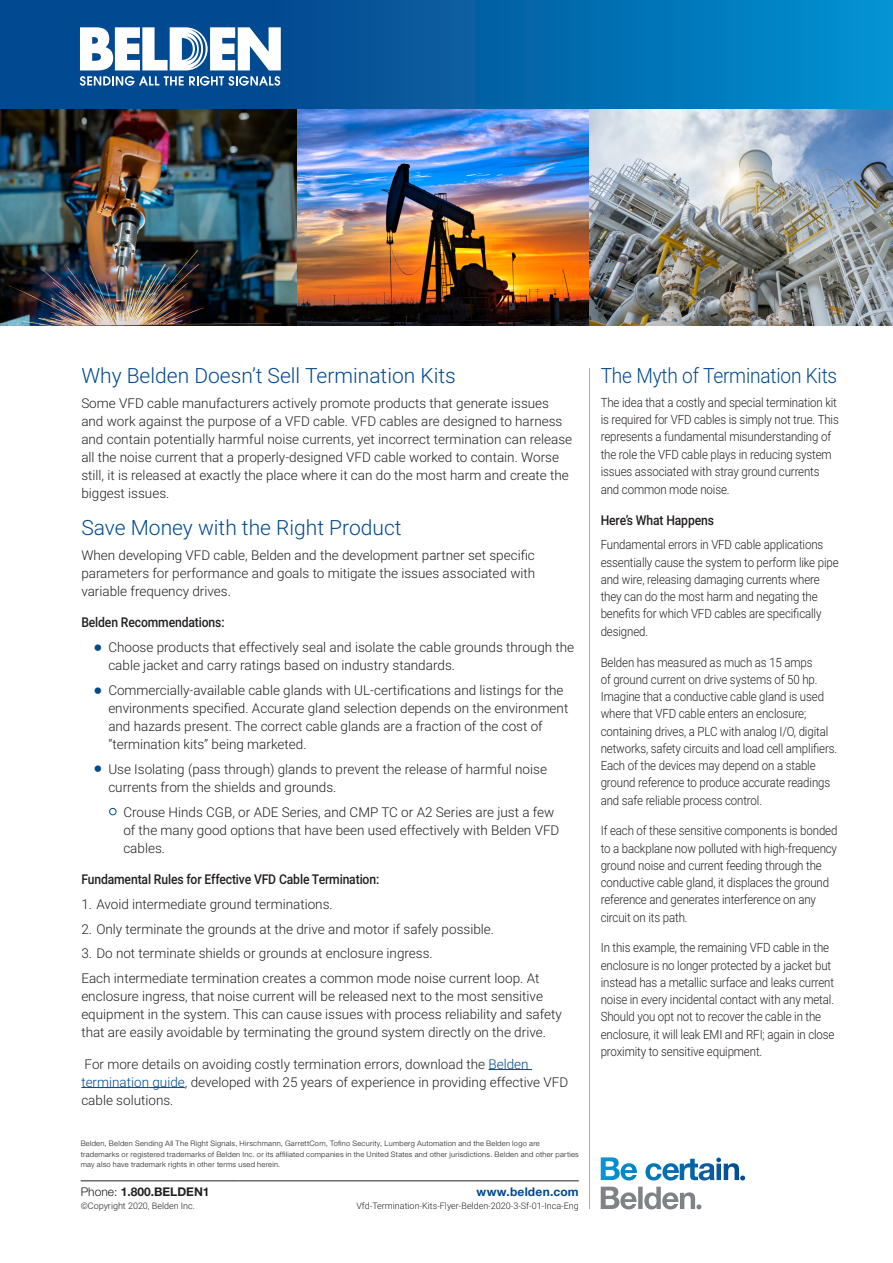
<style>
.page{position:relative;width:893px;height:1263px;background:#fff}
.page>*{position:absolute;margin:0;border:0;box-sizing:border-box;transform-origin:0 0}
.subheadline{font:300 21px "Roboto";color:#014990}
.subheadline-2{font:300 21px "Roboto";color:#014990;scale:.91 1}
.body_copy{font:300 13.5px/18px "Roboto";color:#231f20}
.Bullets{font:300 13.5px/18px "Roboto";color:#231f20}
.Bullets_Sub{font:300 13.5px/18px "Roboto";color:#231f20}
.body_copy-2{font:500 13.5px "Roboto";letter-spacing:-.01em;color:#231f20;scale:.9 1}
.body_copy-3{font:300 12.75px/17.2px "Roboto";letter-spacing:-.01em;color:#231f20;scale:.9 1}
.boilerplate_Phone{font:700 12px "Helvetica Neue";color:#231f20}
.boilerplate_web{font:700 12px "Helvetica Neue LT Std";letter-spacing:.02em;color:#014990}
.Footnote{font:300 9px "Roboto";color:#231f20}
.boilerplate_disclame{font:300 7.5px/10.5px "Helvetica Neue";letter-spacing:.035em;color:#231f20}
.s1{font-family:"Helvetica Neue LT Com";font-weight:500;font-size:18px;color:#014990}
.s2{color:#014990}
.s3{font-weight:300}
</style>
<div class="page">
<img style="left:0;top:109px;width:893px;height:216px">
<div style="left:0;top:0;width:893px;height:109px;background:linear-gradient(to right,#053a82,#028bcb)"></div>
<hr style="left:488px;top:1069px;width:44px;height:1px;background:#014990">
<hr style="left:81px;top:1087px;width:104px;height:1px;background:#014990">
<hr style="left:589px;top:368px;width:1px;height:841px;background:#a8a9ad">
<svg style="left:80px;top:76px;width:200px;height:10px"></svg>
<svg style="left:80px;top:27px;width:201px;height:43px"></svg>
<hr style="left:81px;top:1180px;width:158px;height:1px;background:#231f20">
<hr style="left:239px;top:1180px;width:340px;height:1px;background:#231f20">
<svg style="left:601px;top:1157px;width:144px;height:23px"></svg>
<svg style="left:601px;top:1187px;width:100px;height:22px"></svg>
<p class="subheadline" style="left:81px;top:361px;width:376px">Why Belden Doesn’t Sell Termination Kits</p>
<p class="body_copy" style="left:81px;top:393px;width:492px">Some VFD cable manufacturers actively promote products that generate issues and work against the purpose of a VFD cable. VFD cables are designed to harness and contain potentially harmful noise currents, yet incorrect termination can release all the noise current that a properly-designed VFD cable worked to contain. Worse still, it is released at exactly the place where it can do the most harm and create the biggest issues.</p>
<p class="subheadline" style="left:81px;top:513px;width:322px">Save Money with the Right Product</p>
<p class="body_copy" style="left:81px;top:546px;width:455px;text-align:justify">When developing VFD cable, Belden and the development partner set specific parameters for performance and goals to mitigate the issues associated with variable frequency drives.</p>
<p class="body_copy-2" style="left:81px;top:613px;width:161px">Belden Recommendations:</p>
<p class="Bullets" style="left:108px;top:638px;width:467px;text-indent:-15px"><span class="s1">•</span> Choose products that effectively seal and isolate the cable grounds through the cable jacket and carry ratings based on industry standards.</p>
<p class="Bullets" style="left:108px;top:681px;width:462px;text-indent:-15px"><span class="s1">•</span> Commercially-available cable glands with UL-certifications and listings for the environments specified. Accurate gland selection depends on the environment and hazards present. The correct cable glands are a fraction of the cost of “termination kits” being marketed.</p>
<p class="Bullets" style="left:108px;top:759px;width:440px;text-indent:-15px"><span class="s1">•</span> Use Isolating (pass through) glands to prevent the release of harmful noise currents from the shields and grounds.</p>
<p class="Bullets_Sub" style="left:123px;top:802px;width:438px;text-indent:-15px"><span class="s1">•</span> Crouse Hinds CGB, or ADE Series, and CMP TC or A2 Series are just a few of the many good options that have been used effectively with Belden VFD cables.</p>
<p class="body_copy-2" style="left:81px;top:870px;width:333px">Fundamental Rules for Effective VFD Cable Termination:</p>
<p class="Bullets" style="left:81px;top:894px;width:253px">1. Avoid intermediate ground terminations.</p>
<p class="Bullets" style="left:81px;top:919px;width:414px">2. Only terminate the grounds at the drive and motor if safely possible.</p>
<p class="Bullets" style="left:81px;top:944px;width:353px">3. Do not terminate shields or grounds at enclosure ingress.</p>
<p class="body_copy" style="left:81px;top:969px;width:482px">Each intermediate termination creates a common mode noise current loop. At enclosure ingress, that noise current will be released next to the most sensitive equipment in the system. This can cause issues with process reliability and safety that are easily avoidable by terminating the ground system directly on the drive.</p>
<p class="body_copy" style="left:81px;top:1054px;width:488px">For more details on avoiding costly termination errors, download the <span class="s2">Belden termination guide</span>, developed with 25 years of experience in providing effective VFD cable solutions.</p>
<p class="boilerplate_disclame" style="left:81px;top:1138px;width:500px">Belden, Belden Sending All The Right Signals, Hirschmann, GarrettCom, Tofino Security, Lumberg Automation and the Belden logo are trademarks or registered trademarks of Belden Inc. or its affiliated companies in the United States and other jurisdictions. Belden and other parties may also have trademark rights in other terms used herein.</p>
<p class="boilerplate_Phone" style="left:81px;top:1184px;width:130px"><span class="s3">Phone:</span> 1.800.BELDEN1</p>
<p class="boilerplate_web" style="left:476px;top:1184px;width:104px">www.belden.com</p>
<p class="Footnote" style="left:81px;top:1199px;width:116px">©Copyright 2020, Belden Inc.</p>
<p class="Footnote" style="left:356px;top:1199px;width:224px">Vfd-Termination-Kits-Flyer-Belden-2020-3-Sf-01-Inca-Eng</p>
<p class="subheadline-2" style="left:601px;top:361px;width:261px">The Myth of Termination Kits</p>
<p class="body_copy-3" style="left:601px;top:393px;width:266px">The idea that a costly and special termination kit is required for VFD cables is simply not true. This represents a fundamental misunderstanding of the role the VFD cable plays in reducing system issues associated with stray ground currents and common mode noise.</p>
<p class="body_copy-2" style="left:601px;top:511px;width:127px">Here’s What Happens</p>
<p class="body_copy-3" style="left:601px;top:536px;width:266px">Fundamental errors in VFD cable applications essentially cause the system to perform like pipe and wire, releasing damaging currents where they can do the most harm and negating the benefits for which VFD cables are specifically designed.</p>
<p class="body_copy-3" style="left:601px;top:653px;width:264px">Belden has measured as much as 15 amps<br>of ground current on drive systems of 50 hp.<br>Imagine that a conductive cable gland is used where that VFD cable enters an enclosure; containing drives, a PLC with analog I/O, digital networks, safety circuits and load cell amplifiers.<br>Each of the devices may depend on a stable ground reference to produce accurate readings and safe reliable process control.</p>
<p class="body_copy-3" style="left:601px;top:822px;width:265px">If each of these sensitive components is bonded to a backplane now polluted with high-frequency ground noise and current feeding through the conductive cable gland, it displaces the ground reference and generates interference on any circuit on its path.</p>
<p class="body_copy-3" style="left:601px;top:939px;width:261px">In this example, the remaining VFD cable in the enclosure is no longer protected by a jacket but instead has a metallic surface and leaks current noise in every incidental contact with any metal.<br>Should you opt not to recover the cable in the enclosure, it will leak EMI and RFI; again in close proximity to sensitive equipment.</p>
</div>
